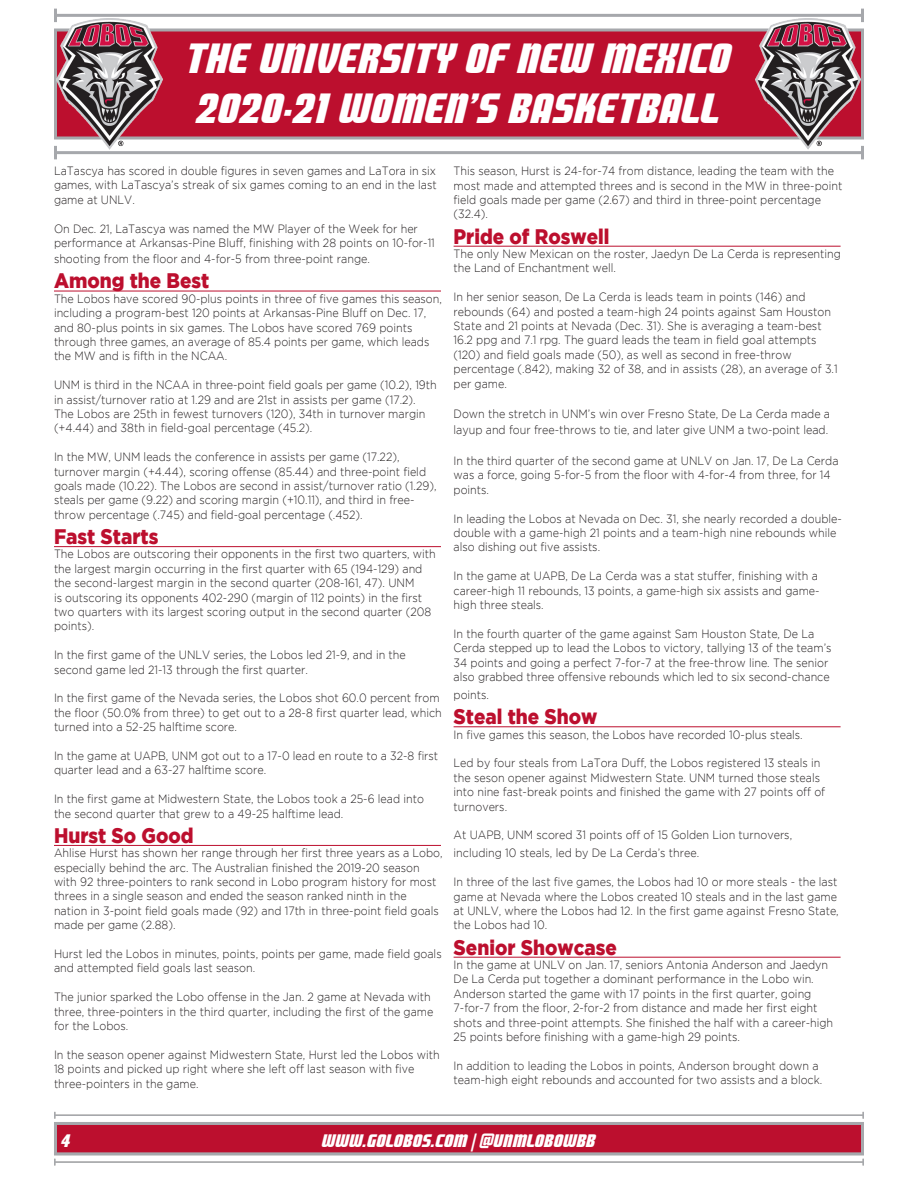
<style>
.page{position:relative;width:918px;height:1188px;background:#fff}
.page>*{position:absolute;margin:0;border:0;box-sizing:border-box;transform-origin:0 0}
.t1{font:42px/50.4px "Lobos";color:#fff}
.t2{font:900 21px "Gotham";color:#bc0f2e;scale:.9 1}
.t3{font:18px "Lobos";color:#fff}
.t4{font:300 12px/14.4px "Gotham";color:#231f20;scale:.9 1}
</style>
<div class="page">
<div style="left:54px;top:28px;width:810px;height:112px;background:#bc0f2e;border:3px solid #a6a8ac"></div>
<hr style="left:56px;top:151px;width:806px;height:3px;background:#a6a8ac">
<svg style="left:54px;top:146px;width:3px;height:13px"></svg>
<svg style="left:861px;top:146px;width:3px;height:13px"></svg>
<hr style="left:56px;top:14px;width:806px;height:3px;background:#a6a8ac">
<svg style="left:54px;top:9px;width:3px;height:13px"></svg>
<svg style="left:861px;top:9px;width:3px;height:13px"></svg>
<div style="left:54px;top:1122px;width:810px;height:33px;background:#bc0f2e;border:3px solid #a6a8ac"></div>
<hr style="left:55px;top:1161px;width:808px;height:2px;background:#a6a8ac">
<hr style="left:55px;top:1114px;width:808px;height:2px;background:#a6a8ac">
<svg style="left:54px;top:1112px;width:2px;height:7px"></svg>
<svg style="left:862px;top:1112px;width:2px;height:7px"></svg>
<img style="left:56px;top:18px;width:106px;height:131px">
<img style="left:755px;top:18px;width:106px;height:131px">
<hr style="left:54px;top:291px;width:387px;height:1px;background:#bc0f2e">
<hr style="left:54px;top:546px;width:387px;height:1px;background:#bc0f2e">
<hr style="left:54px;top:845px;width:387px;height:1px;background:#bc0f2e">
<hr style="left:454px;top:246px;width:387px;height:1px;background:#bc0f2e">
<hr style="left:454px;top:727px;width:387px;height:1px;background:#bc0f2e">
<hr style="left:454px;top:957px;width:387px;height:1px;background:#bc0f2e">
<h1 class="t1" style="left:186px;top:34px;width:547px">THE UNIVERSITY OF NEW MEXICO<br>2020-21 WOMEN’S BASKETBALL</h1>
<p class="t4" style="left:54px;top:163px;width:427px;text-align:justify">LaTascya has scored in double figures in seven games and LaTora in six games, with LaTascya’s streak of six games coming to an end in the last game at UNLV.</p>
<p class="t4" style="left:54px;top:221px;width:425px">On Dec. 21, LaTascya was named the MW Player of the Week for her performance at Arkansas-Pine Bluff, finishing with 28 points on 10-for-11</p>
<p class="t4" style="left:54px;top:252px;width:353px">shooting from the floor and 4-for-5 from three-point range.</p>
<p class="t2" style="left:54px;top:269px;width:174px">Among the Best</p>
<p class="t4" style="left:54px;top:291px;width:433px">The Lobos have scored 90-plus points in three of five games this season, including a program-best 120 points at Arkansas-Pine Bluff on Dec. 17, and 80-plus points in six games. The Lobos have scored 769 points through three games, an average of 85.4 points per game, which leads the MW and is fifth in the NCAA.</p>
<p class="t4" style="left:54px;top:378px;width:427px">UNM is third in the NCAA in three-point field goals per game (10.2), 19th in assist/turnover ratio at 1.29 and are 21st in assists per game (17.2).<br>The Lobos are 25th in fewest turnovers (120), 34th in turnover margin (+4.44) and 38th in field-goal percentage (45.2).</p>
<p class="t4" style="left:54px;top:450px;width:426px">In the MW, UNM leads the conference in assists per game (17.22), turnover margin (+4.44), scoring offense (85.44) and three-point field goals made (10.22). The Lobos are second in assist/turnover ratio (1.29), steals per game (9.22) and scoring margin (+10.11), and third in free&shy;throw percentage (.745) and field-goal percentage (.452).</p>
<p class="t2" style="left:54px;top:524px;width:118px">Fast Starts</p>
<p class="t4" style="left:54px;top:547px;width:426px">The Lobos are outscoring their opponents in the first two quarters, with the largest margin occurring in the first quarter with 65 (194-129) and the second-largest margin in the second quarter (208-161, 47). UNM<br>is outscoring its opponents 402-290 (margin of 112 points) in the first two quarters with its largest scoring output in the second quarter (208 points).</p>
<p class="t4" style="left:54px;top:648px;width:392px">In the first game of the UNLV series, the Lobos led 21-9, and in the second game led 21-13 through the first quarter.</p>
<p class="t4" style="left:54px;top:691px;width:432px">In the first game of the Nevada series, the Lobos shot 60.0 percent from the floor (50.0% from three) to get out to a 28-8 first quarter lead, which turned into a 52-25 halftime score.</p>
<p class="t4" style="left:54px;top:748px;width:428px">In the game at UAPB, UNM got out to a 17-0 lead en route to a 32-8 first quarter lead and a 63-27 halftime score.</p>
<p class="t4" style="left:54px;top:792px;width:413px">In the first game at Midwestern State, the Lobos took a 25-6 lead into the second quarter that grew to a 49-25 halftime lead.</p>
<p class="t2" style="left:54px;top:823px;width:157px">Hurst So Good</p>
<p class="t4" style="left:54px;top:846px;width:433px">Ahlise Hurst has shown her range through her first three years as a Lobo, especially behind the arc. The Australian finished the 2019-20 season with 92 three-pointers to rank second in Lobo program history for most threes in a single season and ended the season ranked ninth in the nation in 3-point field goals made (92) and 17th in three-point field goals made per game (2.88).</p>
<p class="t4" style="left:54px;top:946px;width:432px">Hurst led the Lobos in minutes, points, points per game, made field goals and attempted field goals last season.</p>
<p class="t4" style="left:54px;top:990px;width:423px">The junior sparked the Lobo offense in the Jan. 2 game at Nevada with three, three-pointers in the third quarter, including the first of the game for the Lobos.</p>
<p class="t4" style="left:54px;top:1047px;width:430px">In the season opener against Midwestern State, Hurst led the Lobos with<br>18 points and picked up right where she left off last season with five three-pointers in the game.</p>
<p class="t4" style="left:454px;top:164px;width:433px">This season, Hurst is 24-for-74 from distance, leading the team with the most made and attempted threes and is second in the MW in three-point field goals made per game (2.67) and third in three-point percentage (32.4).</p>
<p class="t2" style="left:454px;top:224px;width:175px">Pride of Roswell</p>
<p class="t4" style="left:454px;top:246px;width:432px">The only New Mexican on the roster, Jaedyn De La Cerda is representing the Land of Enchantment well.</p>
<p class="t4" style="left:454px;top:290px;width:428px">In her senior season, De La Cerda is leads team in points (146) and rebounds (64) and posted a team-high 24 points against Sam Houston State and 21 points at Nevada (Dec. 31). She is averaging a team-best 16.2 ppg and 7.1 rpg. The guard leads the team in field goal attempts (120) and field goals made (50), as well as second in free-throw percentage (.842), making 32 of 38, and in assists (28), an average of 3.1 per game.</p>
<p class="t4" style="left:454px;top:406px;width:420px;line-height:16.2px">Down the stretch in UNM’s win over Fresno State, De La Cerda made a layup and four free-throws to tie, and later give UNM a two-point lead.</p>
<p class="t4" style="left:454px;top:453px;width:429px">In the third quarter of the second game at UNLV on Jan. 17, De La Cerda was a force, going 5-for-5 from the floor with 4-for-4 from three, for 14 points.</p>
<p class="t4" style="left:454px;top:511px;width:433px">In leading the Lobos at Nevada on Dec. 31, she nearly recorded a double&shy;double with a game-high 21 points and a team-high nine rebounds while also dishing out five assists.</p>
<p class="t4" style="left:454px;top:569px;width:408px">In the game at UAPB, De La Cerda was a stat stuffer, finishing with a career-high 11 rebounds, 13 points, a game-high six assists and game&shy;high three steals.</p>
<p class="t4" style="left:454px;top:626px;width:421px">In the fourth quarter of the game against Sam Houston State, De La Cerda stepped up to lead the Lobos to victory, tallying 13 of the team’s 34 points and going a perfect 7-for-7 at the free-throw line. The senior also grabbed three offensive rebounds which led to six second-chance</p>
<p class="t4" style="left:454px;top:687px;width:41px">points.</p>
<p class="t2" style="left:454px;top:705px;width:161px">Steal the Show</p>
<p class="t4" style="left:454px;top:727px;width:389px">In five games this season, the Lobos have recorded 10-plus steals.</p>
<p class="t4" style="left:454px;top:756px;width:414px">Led by four steals from LaTora Duff, the Lobos registered 13 steals in the seson opener against Midwestern State. UNM turned those steals into nine fast-break points and finished the game with 27 points off of turnovers.</p>
<p class="t4" style="left:454px;top:828px;width:378px">At UAPB, UNM scored 31 points off of 15 Golden Lion turnovers,</p>
<p class="t4" style="left:454px;top:846px;width:274px">including 10 steals, led by De La Cerda’s three.</p>
<p class="t4" style="left:454px;top:875px;width:429px">In three of the last five games, the Lobos had 10 or more steals - the last game at Nevada where the Lobos created 10 steals and in the last game at UNLV, where the Lobos had 12. In the first game against Fresno State, the Lobos had 10.</p>
<p class="t2" style="left:454px;top:935px;width:183px">Senior Showcase</p>
<p class="t4" style="left:454px;top:957px;width:423px">In the game at UNLV on Jan. 17, seniors Antonia Anderson and Jaedyn De La Cerda put together a dominant performance in the Lobo win.<br>Anderson started the game with 17 points in the first quarter, going 7-for-7 from the floor, 2-for-2 from distance and made her first eight shots and three-point attempts. She finished the half with a career-high 25 points before finishing with a game-high 29 points.</p>
<p class="t4" style="left:454px;top:1058px;width:411px">In addition to leading the Lobos in points, Anderson brought down a team-high eight rebounds and accounted for two assists and a block.</p>
<h3 class="t3" style="left:62px;top:1130px;width:11px">4</h3>
<h3 class="t3" style="left:322px;top:1130px;width:275px">WWW.GOLOBOS.COM | @UNMLOBOWBB</h3>
</div>
